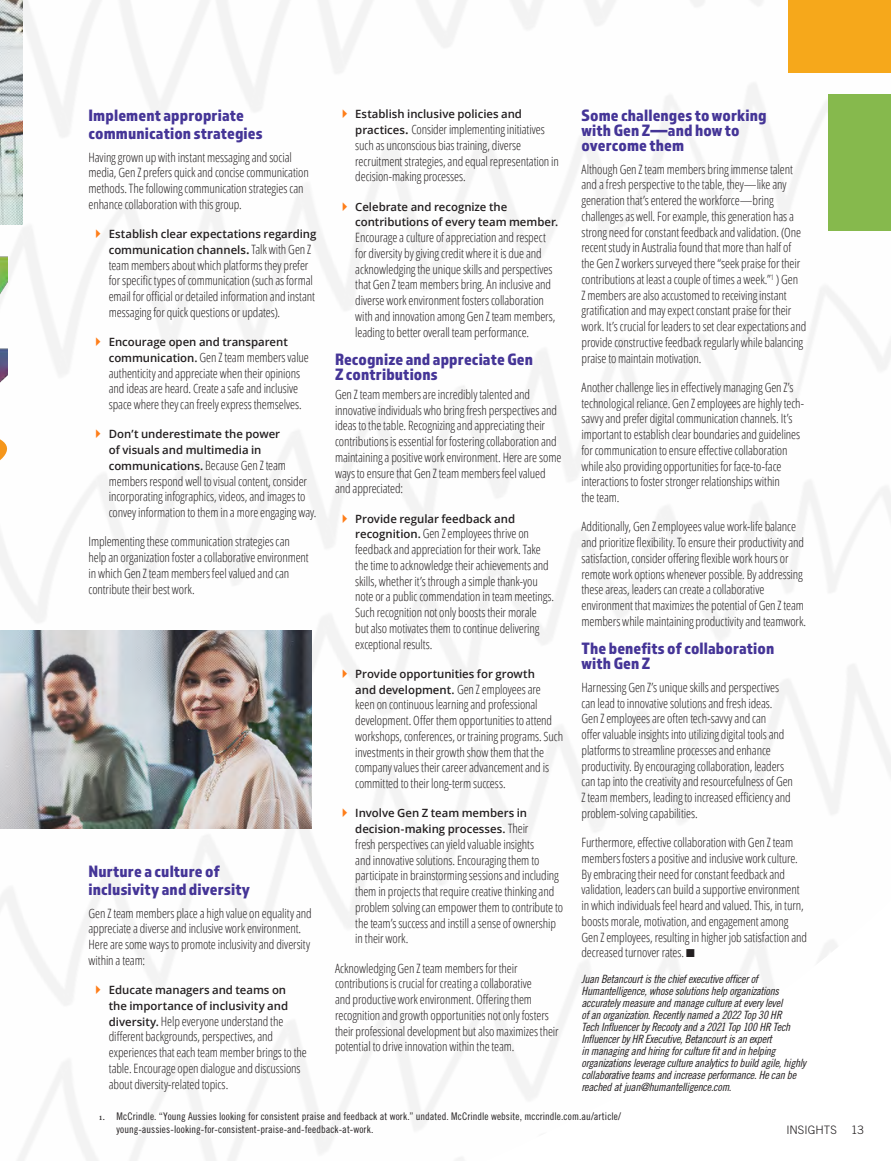
<style>
.page{position:relative;width:891px;height:1161px;background:#fff}
.page>*{position:absolute;margin:0;border:0;box-sizing:border-box;transform-origin:0 0}
.t1{font:17.1px/15px "Almaq Refined";letter-spacing:.005em;color:#453597}
.t2{font:300 condensed 12.9px/15.8px "Open Sans";letter-spacing:-.01em;color:#231f20}
.t3{font:300 11.7px "Trade Gothic LT Std";letter-spacing:.005em;color:#231f20}
.t4{font:11.4px/12px "Trade Gothic LT Std Cn 18 Obl";letter-spacing:-.025em;color:#231f20}
.t5{font:600 11.4px/15.8px "Open Sans";letter-spacing:-.005em;color:#231f20}
.t6{font:10.5px/13.5px "Trade Gothic LT Std Cn 18";letter-spacing:.01em;color:#231f20}
.s1{font-weight:600;font-stretch:normal;font-size:11.4px}
.s2{font-weight:600;font-stretch:normal}
.s3{font-weight:300;font-stretch:condensed;font-size:12.9px}
.s4{font-family:"Arno Pro"}
.s5{font-size:12.9px}
</style>
<div class="page">
<img style="left:0;top:0;width:891px;height:1161px">
<img style="left:0;top:0;width:22px;height:224px">
<img style="left:0;top:631px;width:312px;height:197px">
<svg style="left:0;top:432px;width:50px;height:75px"></svg>
<img style="left:0;top:255px;width:7px;height:198px">
<div style="left:788px;top:0;width:103px;height:73px;background:#f6a81b"></div>
<div style="left:828px;top:94px;width:63px;height:137px;background:#86b94d"></div>
<svg style="left:96px;top:229px;width:5px;height:9px"></svg>
<svg style="left:96px;top:337px;width:5px;height:9px"></svg>
<svg style="left:96px;top:430px;width:5px;height:8px"></svg>
<svg style="left:96px;top:985px;width:5px;height:9px"></svg>
<svg style="left:343px;top:109px;width:4px;height:9px"></svg>
<svg style="left:343px;top:202px;width:4px;height:9px"></svg>
<svg style="left:343px;top:514px;width:4px;height:9px"></svg>
<svg style="left:343px;top:669px;width:4px;height:9px"></svg>
<svg style="left:343px;top:808px;width:4px;height:9px"></svg>
<p class="t5" style="left:355px;top:106px;width:168px">Establish inclusive policies and</p>
<p class="t2" style="left:355px;top:121px;width:205px"><span class="s1">practices</span><span class="s2">.</span> Consider implementing initiatives such as unconscious bias training, diverse recruitment strategies, and equal representation in decision-making processes.</p>
<p class="t5" style="left:355px;top:198px;width:205px">Celebrate and recognize the contributions of every team member.</p>
<p class="t2" style="left:355px;top:229px;width:202px">Encourage a culture of appreciation and respect for diversity by giving credit where it is due and acknowledging the unique skills and perspectives that Gen Z team members bring. An inclusive and diverse work environment fosters collaboration with and innovation among Gen Z team members, leading to better overall team performance.</p>
<h1 class="t1" style="left:335px;top:351px;width:200px">Recognize and appreciate Gen<br>Z contributions</h1>
<p class="t2" style="left:335px;top:386px;width:228px">Gen Z team members are incredibly talented and innovative individuals who bring fresh perspectives and ideas to the table. Recognizing and appreciating their contributions is essential for fostering collaboration and maintaining a positive work environment. Here are some ways to ensure that Gen Z team members feel valued and appreciated:</p>
<p class="t5" style="left:355px;top:510px;width:161px">Provide regular feedback and</p>
<p class="t2" style="left:355px;top:525px;width:200px"><span class="s1">recognition.</span> Gen Z employees thrive on feedback and appreciation for their work. Take the time to acknowledge their achievements and skills, whether it’s through a simple thank-you note or a public commendation in team meetings.<br>Such recognition not only boosts their morale<br>but also motivates them to continue delivering exceptional results.</p>
<p class="t5" style="left:355px;top:666px;width:181px">Provide opportunities for growth</p>
<p class="t2" style="left:355px;top:681px;width:209px"><span class="s1">and development.</span> Gen Z employees are keen on continuous learning and professional development. Offer them opportunities to attend workshops, conferences, or training programs. Such investments in their growth show them that the company values their career advancement and is committed to their long-term success.</p>
<p class="t5" style="left:355px;top:805px;width:175px">Involve Gen Z team members in decision-making processes. <span class="s3">Their</span></p>
<p class="t2" style="left:355px;top:836px;width:209px">fresh perspectives can yield valuable insights<br>and innovative solutions. Encouraging them to participate in brainstorming sessions and including them in projects that require creative thinking and problem solving can empower them to contribute to the team’s success and instill a sense of ownership in their work.</p>
<p class="t2" style="left:335px;top:960px;width:225px">Acknowledging Gen Z team members for their contributions is crucial for creating a collaborative<br>and productive work environment. Offering them recognition and growth opportunities not only fosters their professional development but also maximizes their potential to drive innovation within the team.</p>
<h1 class="t1" style="left:582px;top:107px;width:187px">Some challenges to working with Gen Z—and how to overcome them</h1>
<p class="t2" style="left:582px;top:161px;width:226px">Although Gen Z team members bring immense talent and a fresh perspective to the table, they—like any generation that’s entered the workforce—bring challenges as well. For example, this generation has a strong need for constant feedback and validation. (One recent study in Australia found that more than half of the Gen Z workers surveyed there “seek praise for their contributions at least a couple of times a week.”<sup>1</sup> ) Gen<br>Z members are also accustomed to receiving instant gratification and may expect constant praise for their work. It’s crucial for leaders to set clear expectations and provide constructive feedback regularly while balancing praise to maintain motivation.</p>
<p class="t2" style="left:582px;top:379px;width:224px">Another challenge lies in effectively managing Gen Z’s technological reliance. Gen Z employees are highly tech&shy;savvy and prefer digital communication channels. It’s important to establish clear boundaries and guidelines for communication to ensure effective collaboration while also providing opportunities for face-to-face interactions to foster stronger relationships within<br>the team.</p>
<p class="t2" style="left:582px;top:518px;width:226px">Additionally, Gen Z employees value work-life balance and prioritize flexibility. To ensure their productivity and satisfaction, consider offering flexible work hours or remote work options whenever possible. By addressing these areas, leaders can create a collaborative environment that maximizes the potential of Gen Z team members while maintaining productivity and teamwork.</p>
<h1 class="t1" style="left:582px;top:641px;width:194px">The benefits of collaboration with Gen Z</h1>
<p class="t2" style="left:582px;top:679px;width:213px">Harnessing Gen Z’s unique skills and perspectives can lead to innovative solutions and fresh ideas.<br>Gen Z employees are often tech-savvy and can<br>offer valuable insights into utilizing digital tools and platforms to streamline processes and enhance productivity. By encouraging collaboration, leaders can tap into the creativity and resourcefulness of Gen Z team members, leading to increased efficiency and problem-solving capabilities.</p>
<p class="t2" style="left:582px;top:834px;width:227px">Furthermore, effective collaboration with Gen Z team members fosters a positive and inclusive work culture.<br>By embracing their need for constant feedback and validation, leaders can build a supportive environment in which individuals feel heard and valued. This, in turn, boosts morale, motivation, and engagement among Gen Z employees, resulting in higher job satisfaction and decreased turnover rates. ■</p>
<p class="t4" style="left:582px;top:973px;width:226px">Juan Betancourt is the chief executive officer of Humantelligence, whose solutions help organizations accurately measure and manage culture at every level<br>of an organization. Recently named a 2022 Top 30 HR<br>Tech Influencer by Recooty and a 2021 Top 100 HR Tech Influencer by HR Executive, Betancourt is an expert<br>in managing and hiring for culture fit and in helping organizations leverage culture analytics to build agile, highly collaborative teams and increase performance. He can be reached at juan@humantelligence.com.</p>
<p class="t6" style="left:117px;top:1109px;width:506px;text-indent:-18px"><span class="s4">1.</span> McCrindle. “Young Aussies looking for consistent praise and feedback at work.” undated. McCrindle website, mccrindle.com.au/article/ young-aussies-looking-for-consistent-praise-and-feedback-at-work.</p>
<h1 class="t1" style="left:89px;top:106px;width:176px;line-height:18px">Implement appropriate communication strategies</h1>
<p class="t2" style="left:89px;top:149px;width:222px">Having grown up with instant messaging and social media, Gen Z prefers quick and concise communication methods. The following communication strategies can enhance collaboration with this group.</p>
<p class="t5" style="left:109px;top:226px;width:209px">Establish clear expectations regarding communication channels<span class="s5">.</span> <span class="s3">Talk with Gen Z</span></p>
<p class="t2" style="left:109px;top:257px;width:208px">team members about which platforms they prefer for specific types of communication (such as formal email for official or detailed information and instant messaging for quick questions or updates).</p>
<p class="t5" style="left:109px;top:334px;width:181px">Encourage open and transparent</p>
<p class="t2" style="left:109px;top:349px;width:202px"><span class="s1">communication.</span> Gen Z team members value authenticity and appreciate when their opinions and ideas are heard. Create a safe and inclusive space where they can freely express themselves.</p>
<p class="t5" style="left:109px;top:426px;width:179px">Don’t underestimate the power of visuals and multimedia in communications. <span class="s3">Because Gen Z team</span></p>
<p class="t2" style="left:109px;top:473px;width:209px">members respond well to visual content, consider incorporating infographics, videos, and images to convey information to them in a more engaging way.</p>
<p class="t2" style="left:89px;top:533px;width:222px">Implementing these communication strategies can help an organization foster a collaborative environment in which Gen Z team members feel valued and can contribute their best work.</p>
<h1 class="t1" style="left:89px;top:862px;width:163px;line-height:18px">Nurture a culture of inclusivity and diversity</h1>
<p class="t2" style="left:89px;top:905px;width:225px">Gen Z team members place a high value on equality and appreciate a diverse and inclusive work environment.<br>Here are some ways to promote inclusivity and diversity within a team:</p>
<p class="t5" style="left:109px;top:982px;width:181px">Educate managers and teams on the importance of inclusivity and</p>
<p class="t2" style="left:109px;top:1013px;width:200px"><span class="s1">diversity.</span> Help everyone understand the different backgrounds, perspectives, and experiences that each team member brings to the table. Encourage open dialogue and discussions about diversity-related topics.</p>
<p class="t3" style="left:786px;top:1123px;width:79px">INSIGHTS 13</p>
</div>
